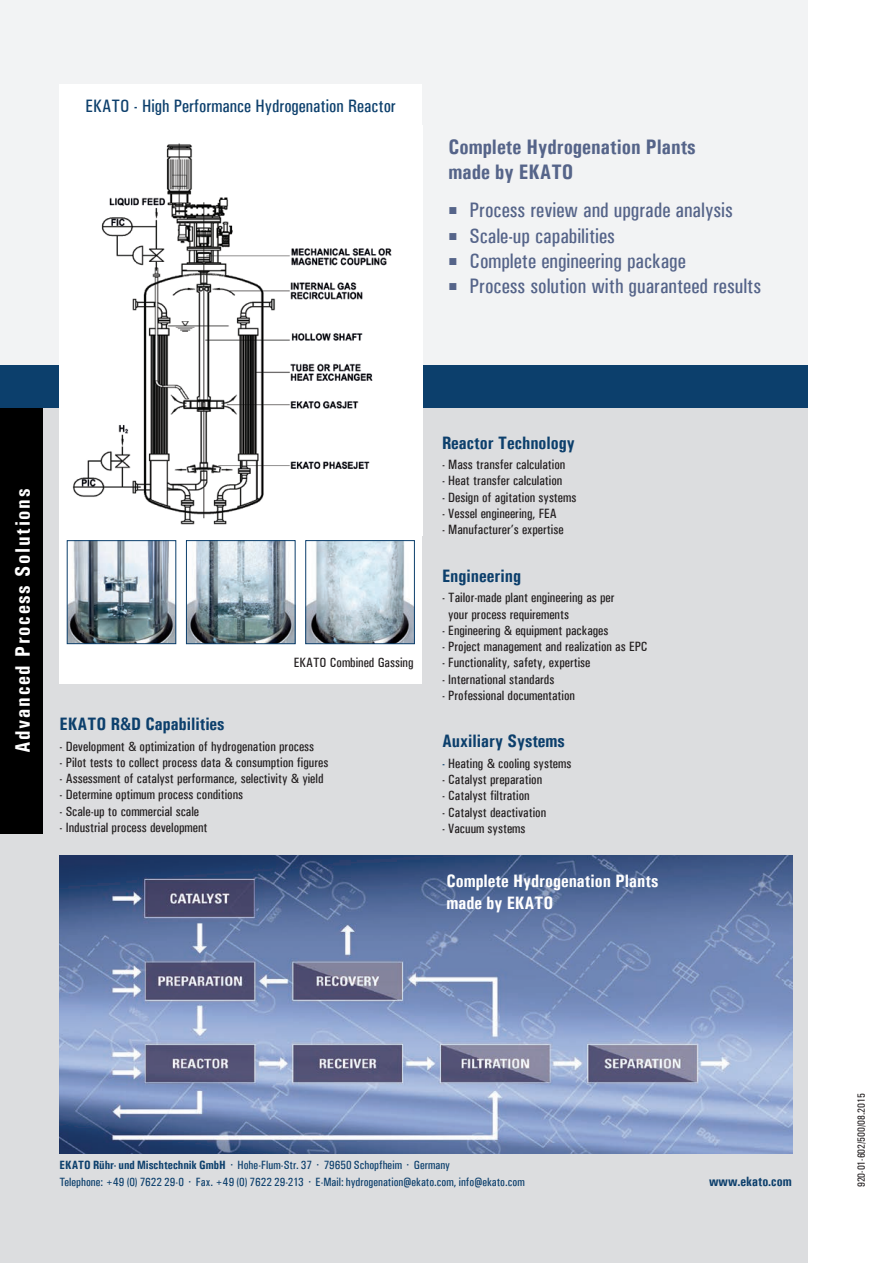
<style>
.page{position:relative;width:893px;height:1263px;background:#fff}
.page>*{position:absolute;margin:0;border:0;box-sizing:border-box;transform-origin:0 0}
.t1{font:500 21px "Univers Condensed";color:#556489}
.t2{font:700 21px "Univers Condensed";color:#556489}
.t3{font:700 21px "Univers Condensed";letter-spacing:.08em;color:#fff}
.t4{font:700 18px "Univers Condensed";color:#0c3f6c}
.t5{font:500 18px "Univers Condensed";color:#0c3f6c}
.t6{font:700 18px/21.8px "Univers Condensed";color:#fff}
.t7{font:500 13.5px/16.2px "Univers Condensed";color:#231f20}
.Tabellentest{font:700 13.5px "Univers Condensed";color:#0c3f6c}
.Tabellentest-2{font:500 12px "Univers Condensed";color:#0c3f6c}
.t8{font:500 10.5px "Univers Condensed";color:#231f20}
.s1{font-family:"Arial";font-weight:700;font-size:15px}
.s2{color:#0c3f6c}
.s3{font-weight:700}
</style>
<div class="page">
<div style="left:0;top:293px;width:808px;height:970px;background:#dcdddf"></div>
<div style="left:0;top:0;width:808px;height:386px;background:#f2f3f4"></div>
<div style="left:0;top:408px;width:43px;height:425px;background:#000"></div>
<div style="left:0;top:366px;width:807px;height:42px;background:#0c3f6c"></div>
<img style="left:60px;top:856px;width:732px;height:297px">
<div style="left:60px;top:84px;width:362px;height:600px;background:#fff"></div>
<img style="left:72px;top:143px;width:320px;height:382px">
<img style="left:69px;top:542px;width:105px;height:100px">
<div style="left:67px;top:540px;width:109px;height:104px;border:1px solid #0c3f6c"></div>
<img style="left:188px;top:542px;width:105px;height:100px">
<div style="left:186px;top:540px;width:109px;height:104px;border:1px solid #0c3f6c"></div>
<img style="left:307px;top:542px;width:106px;height:100px">
<div style="left:305px;top:540px;width:110px;height:104px;border:1px solid #0c3f6c"></div>
<p class="t5" style="left:86px;top:96px;width:312px">EKATO - High Performance Hydrogenation Reactor</p>
<p class="t2" style="left:449px;top:134px;width:249px">Complete Hydrogenation Plants</p>
<p class="t2" style="left:449px;top:159px;width:126px">made by EKATO</p>
<p class="t1" style="left:449px;top:198px;width:286px"><span class="s1">■</span> Process review and upgrade analysis</p>
<p class="t1" style="left:449px;top:223px;width:168px"><span class="s1">■</span> Scale-up capabilities</p>
<p class="t1" style="left:449px;top:248px;width:239px"><span class="s1">■</span> Complete engineering package</p>
<p class="t1" style="left:449px;top:274px;width:314px"><span class="s1">■</span> Process solution with guaranteed results</p>
<p class="t3" style="left:10px;top:753px;width:265px;rotate:-90deg">Advanced Process Solutions</p>
<p class="t7" style="left:294px;top:655px;width:121px">EKATO Combined Gassing</p>
<p class="t4" style="left:60px;top:713px;width:167px">EKATO R&amp;D Capabilities</p>
<p class="t7" style="left:60px;top:738px;width:256px">- Development &amp; optimization of hydrogenation process</p>
<p class="t7" style="left:60px;top:754px;width:270px">- Pilot tests to collect process data &amp; consumption figures</p>
<p class="t7" style="left:60px;top:770px;width:265px">- Assessment of catalyst performance, selectivity &amp; yield</p>
<p class="t7" style="left:60px;top:787px;width:185px">- Determine optimum process conditions</p>
<p class="t7" style="left:60px;top:803px;width:141px">- Scale-up to commercial scale</p>
<p class="t7" style="left:60px;top:819px;width:150px">- Industrial process development</p>
<p class="t4" style="left:442px;top:432px;width:134px">Reactor Technology</p>
<p class="t7" style="left:442px;top:456px;width:125px">- Mass transfer calculation</p>
<p class="t7" style="left:442px;top:473px;width:122px">- Heat transfer calculation</p>
<p class="t7" style="left:442px;top:489px;width:136px">- Design of agitation systems</p>
<p class="t7" style="left:442px;top:505px;width:116px">- Vessel engineering, FEA</p>
<p class="t7" style="left:442px;top:522px;width:123px">- Manufacturer’s expertise</p>
<p class="t4" style="left:442px;top:565px;width:80px">Engineering</p>
<p class="t7" style="left:448px;top:590px;width:168px;text-indent:-6px">- Tailor-made plant engineering as per your process requirements</p>
<p class="t7" style="left:442px;top:622px;width:168px">- Engineering &amp; equipment packages</p>
<p class="t7" style="left:442px;top:638px;width:207px">- Project management and realization as EPC</p>
<p class="t7" style="left:442px;top:655px;width:150px">- Functionality, safety, expertise</p>
<p class="t7" style="left:442px;top:671px;width:114px">- International standards</p>
<p class="t7" style="left:442px;top:687px;width:135px">- Professional documentation</p>
<p class="t4" style="left:442px;top:730px;width:124px">Auxiliary Systems</p>
<p class="t7" style="left:442px;top:755px;width:131px"><span class="s2">-</span> Heating &amp; cooling systems</p>
<p class="t7" style="left:442px;top:771px;width:102px">- Catalyst preparation</p>
<p class="t7" style="left:442px;top:788px;width:89px">- Catalyst filtration</p>
<p class="t7" style="left:442px;top:804px;width:106px">- Catalyst deactivation</p>
<p class="t7" style="left:442px;top:820px;width:85px">- Vacuum systems</p>
<p class="t6" style="left:446px;top:870px;width:213px">Complete Hydrogenation Plants made by EKATO</p>
<p class="Tabellentest-2" style="left:60px;top:1158px;width:392px"><span class="s3">EKATO Rühr- und Mischtechnik GmbH</span> · Hohe-Flum-Str. 37 · 79650 Schopfheim · Germany</p>
<p class="Tabellentest-2" style="left:60px;top:1174px;width:467px">Telephone: +49 (0) 7622 29-0 · Fax. +49 (0) 7622 29-213 · E-Mail: hydrogenation@ekato.com, info@ekato.com</p>
<p class="Tabellentest" style="left:709px;top:1173px;width:84px">www.ekato.com</p>
<p class="t8" style="left:855px;top:1187px;width:95px;rotate:-90deg">920-01-602/500/08.2015</p>
</div>
